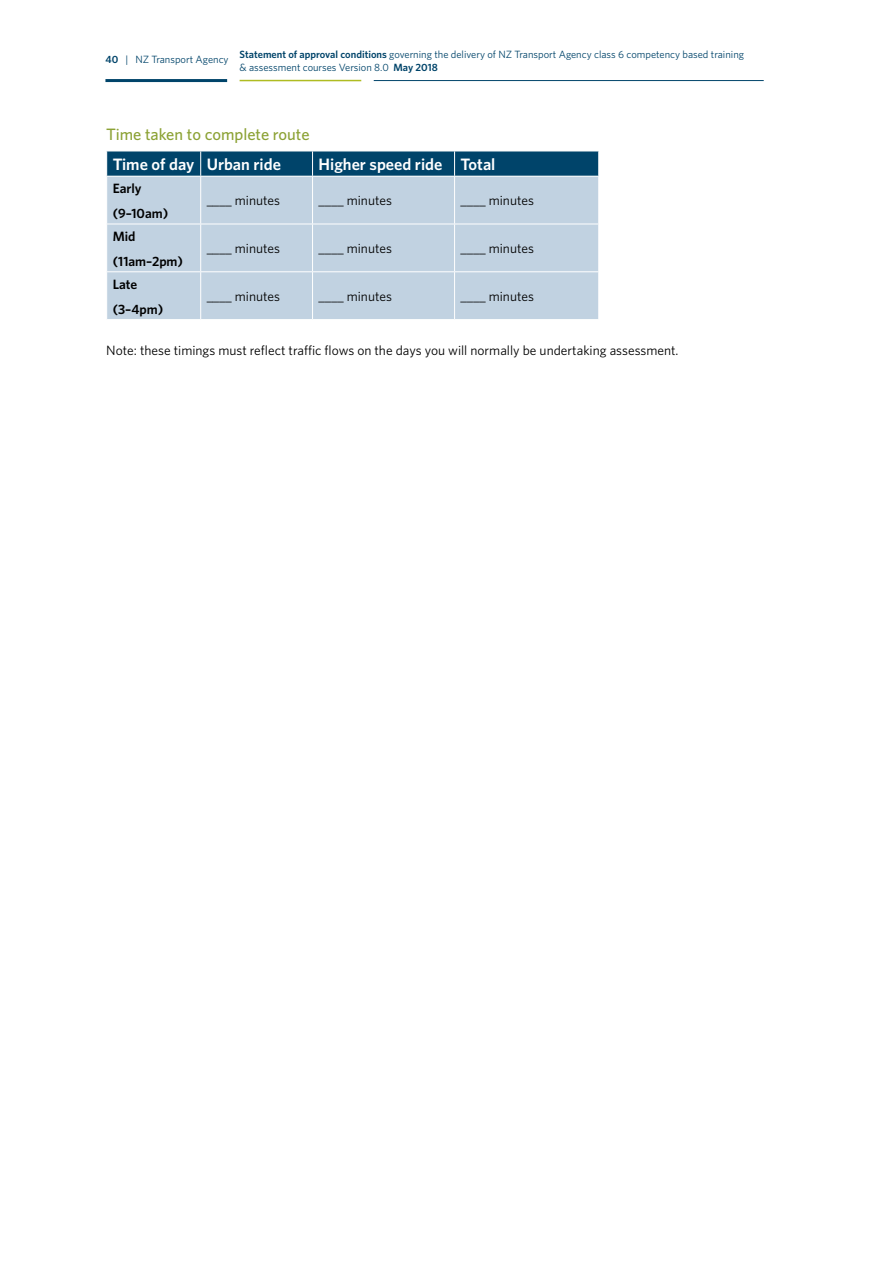
<style>
.page{position:relative;width:893px;height:1263px;background:#fff}
.page>*{position:absolute;margin:0;border:0;box-sizing:border-box;transform-origin:0 0}
.t1{font:600 16.5px "Whitney";color:#fff}
.t2{font:500 16.5px "Whitney";color:#8ca235}
.t3{font:13.5px "Whitney";color:#000}
.t4{font:600 13.5px/25px "Whitney";color:#000}
.t5{font:10.5px/12.6px "Whitney";color:#00446a}
.s1{font-weight:600}
</style>
<div class="page">
<hr style="left:105px;top:79px;width:122px;height:3px;background:#00446a">
<hr style="left:374px;top:80px;width:390px;height:1px;background:#00446a">
<hr style="left:240px;top:80px;width:121px;height:1px;background:#afbc22">
<div style="left:107px;top:177px;width:491px;height:142px;background:#c1d2e1"></div>
<svg style="left:106px;top:151px;width:493px;height:25px;background:#0a4b70"></svg>
<hr style="left:200px;top:177px;width:1px;height:47px;background:#fff">
<hr style="left:312px;top:177px;width:1px;height:47px;background:#fff">
<hr style="left:454px;top:177px;width:1px;height:47px;background:#fff">
<hr style="left:106px;top:224px;width:95px;height:1px;background:#fff">
<hr style="left:201px;top:224px;width:112px;height:1px;background:#fff">
<hr style="left:200px;top:224px;width:1px;height:47px;background:#fff">
<hr style="left:313px;top:224px;width:142px;height:1px;background:#fff">
<hr style="left:312px;top:224px;width:1px;height:47px;background:#fff">
<hr style="left:455px;top:224px;width:144px;height:1px;background:#fff">
<hr style="left:454px;top:224px;width:1px;height:47px;background:#fff">
<hr style="left:106px;top:271px;width:95px;height:1px;background:#fff">
<hr style="left:201px;top:271px;width:112px;height:1px;background:#fff">
<hr style="left:200px;top:272px;width:1px;height:47px;background:#fff">
<hr style="left:313px;top:271px;width:142px;height:1px;background:#fff">
<hr style="left:312px;top:272px;width:1px;height:47px;background:#fff">
<hr style="left:455px;top:271px;width:144px;height:1px;background:#fff">
<hr style="left:454px;top:272px;width:1px;height:47px;background:#fff">
<p class="t5" style="left:240px;top:48px;width:506px;text-indent:-134px"><span class="s1">40</span> | NZ Transport Agency <span class="s1">Statement of approval conditions</span> governing the delivery of NZ Transport Agency class 6 competency based training &amp; assessment courses Version 8.0 <span class="s1">May 2018</span></p>
<p class="t2" style="left:106px;top:124px;width:205px">Time taken to complete route</p>
<p class="t1" style="left:113px;top:153px;width:170px">Time of day Urban ride</p>
<p class="t1" style="left:319px;top:153px;width:178px">Higher speed ride Total</p>
<p class="t4" style="left:113px;top:175px;width:57px">Early (9–10am)</p>
<p class="t3" style="left:207px;top:192px;width:75px">____ minutes</p>
<p class="t3" style="left:319px;top:192px;width:75px">____ minutes</p>
<p class="t3" style="left:461px;top:192px;width:75px">____ minutes</p>
<p class="t4" style="left:113px;top:223px;width:72px">Mid (11am–2pm)</p>
<p class="t4" style="left:113px;top:271px;width:52px">Late (3–4pm)</p>
<p class="t3" style="left:207px;top:240px;width:75px">____ minutes</p>
<p class="t3" style="left:319px;top:240px;width:75px">____ minutes</p>
<p class="t3" style="left:461px;top:240px;width:75px">____ minutes</p>
<p class="t3" style="left:207px;top:287px;width:75px">____ minutes</p>
<p class="t3" style="left:319px;top:287px;width:75px">____ minutes</p>
<p class="t3" style="left:461px;top:287px;width:75px">____ minutes</p>
<p class="t3" style="left:106px;top:342px;width:574px">Note: these timings must reflect traffic flows on the days you will normally be undertaking assessment.</p>
</div>
